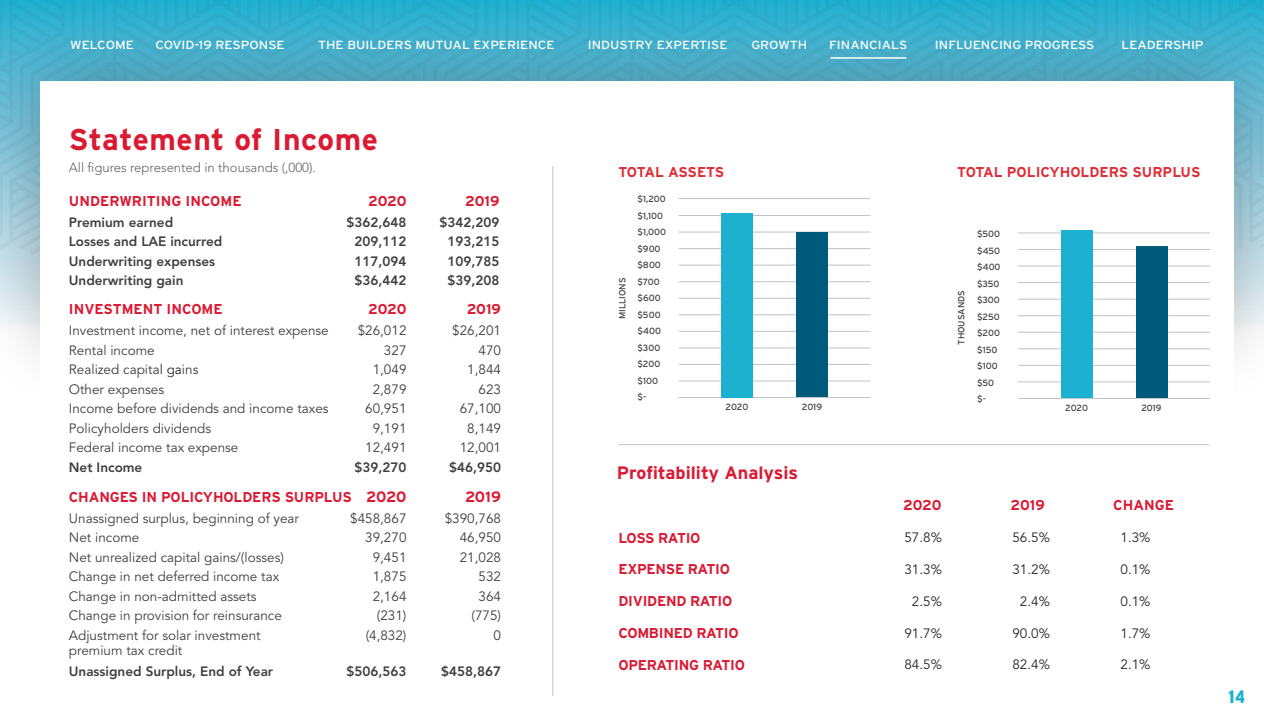
<style>
.page{position:relative;width:1264px;height:724px;background:#fff}
.page>*{position:absolute;margin:0;border:0;box-sizing:border-box;transform-origin:0 0}
.t1{font:700 30px "Interstate";letter-spacing:.02em;color:#da1a32}
.t2{font:700 18px "Interstate";color:#da1a32}
.t3{font:900 condensed 18px "Interstate";color:#1cb1d1}
.t4{font:700 15px "Interstate";color:#da1a32}
.t5{font:700 14.25px "Interstate";letter-spacing:-.02em;color:#da1a32}
.t6{font:700 14.25px "Interstate";color:#da1a32}
.t7{font:700 14.25px "Interstate";color:#dc2e38}
.t8{font:700 14.25px "Interstate";letter-spacing:-.025em;color:#dc2e38}
.t9{font:13.5px "Avenir";color:#403f41}
.t10{font:800 13.5px "Avenir";color:#403f41}
.t11{font:13.5px "Avenir";color:#292829}
.t12{font:300 13.2px "Avenir";color:#636466}
.t13{font:11.7px "Interstate";color:#fff;scale:1.12 1}
.t14{font:9px/16.5px "Interstate";color:#403f41}
.s1{color:#292829}
.s2{font-size:15px}
</style>
<div class="page">
<div style="left:0;top:0;width:1264px;height:13px;background:#23afcf"></div>
<div style="left:0;top:13px;width:1264px;height:396px;background:#000;opacity:.27"></div>
<div style="left:40px;top:81px;width:1193px;height:643px;background:#fff"></div>
<hr style="left:678px;top:215px;width:192px;height:1px;background:#b9bbbd">
<hr style="left:678px;top:232px;width:192px;height:1px;background:#b9bbbd">
<hr style="left:678px;top:248px;width:192px;height:1px;background:#b9bbbd">
<hr style="left:678px;top:265px;width:192px;height:1px;background:#b9bbbd">
<hr style="left:678px;top:281px;width:192px;height:1px;background:#b9bbbd">
<hr style="left:678px;top:298px;width:192px;height:1px;background:#b9bbbd">
<hr style="left:678px;top:380px;width:192px;height:1px;background:#b9bbbd">
<hr style="left:678px;top:314px;width:192px;height:1px;background:#b9bbbd">
<hr style="left:678px;top:397px;width:192px;height:1px;background:#b9bbbd">
<hr style="left:678px;top:331px;width:192px;height:1px;background:#b9bbbd">
<hr style="left:678px;top:347px;width:192px;height:1px;background:#b9bbbd">
<hr style="left:678px;top:364px;width:192px;height:1px;background:#b9bbbd">
<div style="left:796px;top:232px;width:32px;height:165px;background:#005a7c"></div>
<hr style="left:1018px;top:249px;width:192px;height:1px;background:#b9bbbd">
<hr style="left:1018px;top:266px;width:192px;height:1px;background:#b9bbbd">
<hr style="left:1018px;top:282px;width:192px;height:1px;background:#b9bbbd">
<hr style="left:1018px;top:299px;width:192px;height:1px;background:#b9bbbd">
<hr style="left:1018px;top:315px;width:192px;height:1px;background:#b9bbbd">
<hr style="left:1018px;top:332px;width:192px;height:1px;background:#b9bbbd">
<hr style="left:1018px;top:348px;width:192px;height:1px;background:#b9bbbd">
<hr style="left:1018px;top:365px;width:192px;height:1px;background:#b9bbbd">
<hr style="left:1018px;top:381px;width:192px;height:1px;background:#b9bbbd">
<hr style="left:1018px;top:398px;width:192px;height:1px;background:#b9bbbd">
<div style="left:1135px;top:247px;width:32px;height:151px;background:#005a7c"></div>
<hr style="left:1018px;top:232px;width:192px;height:1px;background:#b9bbbd">
<hr style="left:678px;top:198px;width:192px;height:1px;background:#b9bbbd">
<div style="left:721px;top:213px;width:32px;height:184px;background:#1cb1d1"></div>
<hr style="left:552px;top:166px;width:1px;height:530px;background:#c0c2c4">
<hr style="left:618px;top:444px;width:591px;height:1px;background:#c0c2c4">
<div style="left:1060px;top:230px;width:32px;height:168px;background:#1cb1d1"></div>
<hr style="left:830px;top:57px;width:76px;height:2px;background:#fff">
<p class="t13" style="left:70px;top:38px;width:58px">WELCOME</p>
<p class="t13" style="left:155px;top:38px;width:117px">COVID-19 RESPONSE</p>
<p class="t13" style="left:318px;top:38px;width:213px">THE BUILDERS MUTUAL EXPERIENCE</p>
<p class="t13" style="left:588px;top:38px;width:126px">INDUSTRY EXPERTISE</p>
<p class="t13" style="left:751px;top:38px;width:51px">GROWTH</p>
<p class="t13" style="left:829px;top:38px;width:71px">FINANCIALS</p>
<p class="t13" style="left:935px;top:38px;width:144px">INFLUENCING PROGRESS</p>
<p class="t13" style="left:1121px;top:38px;width:75px">LEADERSHIP</p>
<h1 class="t1" style="left:69px;top:122px;width:311px">Statement of Income</h1>
<p class="t12" style="left:69px;top:160px;width:248px">All figures represented in thousands (,000).</p>
<p class="t6" style="left:69px;top:192px;width:174px">UNDERWRITING INCOME</p>
<p class="t5" style="left:368px;top:192px;width:40px">2020</p>
<p class="t5" style="left:465px;top:192px;width:36px">2019</p>
<p class="t10" style="left:69px;top:214px;width:106px">Premium earned</p>
<p class="t10" style="left:346px;top:214px;width:61px">$362,648</p>
<p class="t10" style="left:439px;top:214px;width:61px">$342,209</p>
<p class="t10" style="left:69px;top:233px;width:155px">Losses and LAE incurred</p>
<p class="t10" style="left:354px;top:233px;width:53px">209,112</p>
<p class="t10" style="left:447px;top:233px;width:53px">193,215</p>
<p class="t10" style="left:69px;top:253px;width:148px">Underwriting expenses</p>
<p class="t10" style="left:354px;top:253px;width:53px">117,094</p>
<p class="t10" style="left:447px;top:253px;width:53px">109,785</p>
<p class="t10" style="left:69px;top:272px;width:116px">Underwriting gain</p>
<p class="t10" style="left:354px;top:272px;width:53px">$36,442</p>
<p class="t10" style="left:447px;top:272px;width:53px">$39,208</p>
<p class="t6" style="left:69px;top:300px;width:155px">INVESTMENT INCOME</p>
<p class="t5" style="left:368px;top:300px;width:40px">2020</p>
<p class="t5" style="left:467px;top:300px;width:36px">2019</p>
<p class="t9" style="left:69px;top:323px;width:261px">Investment income, net of interest expense</p>
<p class="t9" style="left:358px;top:323px;width:50px">$26,012</p>
<p class="t9" style="left:452px;top:323px;width:50px">$26,201</p>
<p class="t9" style="left:69px;top:342px;width:87px">Rental income</p>
<p class="t9" style="left:384px;top:342px;width:24px">327</p>
<p class="t9" style="left:478px;top:342px;width:24px">470</p>
<p class="t9" style="left:69px;top:362px;width:131px">Realized capita<span class="s1">l ga</span>ins</p>
<p class="t9" style="left:373px;top:362px;width:35px">1,049</p>
<p class="t9" style="left:467px;top:362px;width:35px">1,844</p>
<p class="t9" style="left:69px;top:381px;width:97px">Other expenses</p>
<p class="t9" style="left:373px;top:381px;width:35px">2,879</p>
<p class="t9" style="left:478px;top:381px;width:24px">623</p>
<p class="t9" style="left:69px;top:401px;width:261px">Income before dividends and income taxes</p>
<p class="t9" style="left:365px;top:401px;width:43px">60,951</p>
<p class="t9" style="left:460px;top:401px;width:43px">67,100</p>
<p class="t9" style="left:69px;top:420px;width:144px">Policyholders dividends</p>
<p class="t9" style="left:373px;top:420px;width:35px">9,191</p>
<p class="t9" style="left:467px;top:420px;width:35px">8,149</p>
<p class="t9" style="left:69px;top:440px;width:171px">Federal income tax expense</p>
<p class="t9" style="left:365px;top:440px;width:43px">12,491</p>
<p class="t9" style="left:460px;top:440px;width:43px">12,001</p>
<p class="t10" style="left:69px;top:459px;width:75px">Net Income</p>
<p class="t10" style="left:354px;top:459px;width:53px">$39,270</p>
<p class="t10" style="left:449px;top:459px;width:53px">$46,950</p>
<p class="t5" style="left:69px;top:488px;width:339px">CHANGES IN POLICYHOLDERS SURPLUS <span class="s2">2020</span></p>
<p class="t4" style="left:465px;top:487px;width:37px">2019</p>
<p class="t9" style="left:69px;top:510px;width:232px">Unassigned surplus, beginning of year</p>
<p class="t9" style="left:350px;top:510px;width:58px">$458,867</p>
<p class="t9" style="left:445px;top:510px;width:58px">$390,768</p>
<p class="t9" style="left:69px;top:530px;width:72px">Net income</p>
<p class="t9" style="left:365px;top:530px;width:43px">39,270</p>
<p class="t9" style="left:460px;top:530px;width:43px">46,950</p>
<p class="t9" style="left:69px;top:549px;width:217px">Net unrealized capital gains/(losses)</p>
<p class="t9" style="left:373px;top:549px;width:35px">9,451</p>
<p class="t9" style="left:460px;top:549px;width:43px">21,028</p>
<p class="t9" style="left:69px;top:569px;width:212px">Change in net deferred income tax</p>
<p class="t9" style="left:373px;top:569px;width:35px">1,875</p>
<p class="t9" style="left:478px;top:569px;width:24px">532</p>
<p class="t9" style="left:69px;top:588px;width:189px">Change in non-admitted assets</p>
<p class="t9" style="left:373px;top:588px;width:35px">2,164</p>
<p class="t9" style="left:478px;top:588px;width:24px">364</p>
<p class="t9" style="left:69px;top:608px;width:215px">Change in provision for reinsurance</p>
<p class="t9" style="left:377px;top:608px;width:31px">(231)</p>
<p class="t9" style="left:471px;top:608px;width:31px">(775)</p>
<p class="t9" style="left:69px;top:627px;width:193px">Adjustment for solar investment</p>
<p class="t9" style="left:366px;top:627px;width:42px">(4,832)</p>
<p class="t9" style="left:493px;top:627px;width:9px">0</p>
<p class="t9" style="left:69px;top:642px;width:115px">premium tax credit</p>
<p class="t10" style="left:69px;top:663px;width:206px">Unassigned Surplus, End of Year</p>
<p class="t10" style="left:346px;top:663px;width:61px">$506,563</p>
<p class="t10" style="left:441px;top:663px;width:61px">$458,867</p>
<p class="t8" style="left:618px;top:164px;width:107px">TOTAL ASSETS</p>
<p class="t7" style="left:957px;top:164px;width:245px">TOTAL POLICYHOLDERS SURPLUS</p>
<p class="t14" style="left:614px;top:319px;width:43px;rotate:-90deg">MILLIONS</p>
<p class="t14" style="left:637px;top:190px;width:30px">$1,200 $1,100 $1,000 $900 $800 $700 $600 $500 $400 $300 $200 $100 $-</p>
<p class="t14" style="left:725px;top:398px;width:24px">2020</p>
<p class="t14" style="left:802px;top:398px;width:22px">2019</p>
<h2 class="t2" style="left:617px;top:462px;width:183px">Profitability Analysis</h2>
<p class="t14" style="left:953px;top:345px;width:56px;rotate:-90deg">THOUSANDS</p>
<p class="t14" style="left:977px;top:226px;width:25px">$500 $450 $400 $350 $300 $250 $200 $150 $100 $50 $-</p>
<p class="t14" style="left:1065px;top:399px;width:24px">2020</p>
<p class="t14" style="left:1141px;top:399px;width:22px">2019</p>
<p class="t5" style="left:903px;top:496px;width:40px">2020</p>
<p class="t5" style="left:1010px;top:496px;width:36px">2019</p>
<p class="t5" style="left:1113px;top:496px;width:62px">CHANGE</p>
<p class="t5" style="left:618px;top:529px;width:84px">LOSS RATIO</p>
<p class="t11" style="left:904px;top:530px;width:39px">57.8%</p>
<p class="t11" style="left:1012px;top:530px;width:39px">56.5%</p>
<p class="t11" style="left:1120px;top:530px;width:32px">1.3%</p>
<p class="t5" style="left:618px;top:560px;width:113px">EXPENSE RATIO</p>
<p class="t11" style="left:904px;top:561px;width:39px">31.3%</p>
<p class="t11" style="left:1012px;top:561px;width:39px">31.2%</p>
<p class="t11" style="left:1120px;top:561px;width:32px">0.1%</p>
<p class="t5" style="left:618px;top:592px;width:115px">DIVIDEND RATIO</p>
<p class="t11" style="left:912px;top:594px;width:32px">2.5%</p>
<p class="t11" style="left:1020px;top:594px;width:32px">2.4%</p>
<p class="t11" style="left:1120px;top:594px;width:32px">0.1%</p>
<p class="t5" style="left:618px;top:624px;width:122px">COMBINED RATIO</p>
<p class="t11" style="left:904px;top:625px;width:39px">91.7%</p>
<p class="t11" style="left:1012px;top:625px;width:39px">90.0%</p>
<p class="t11" style="left:1120px;top:625px;width:32px">1.7%</p>
<p class="t5" style="left:618px;top:656px;width:128px">OPERATING RATIO</p>
<p class="t11" style="left:904px;top:656px;width:39px">84.5%</p>
<p class="t11" style="left:1012px;top:656px;width:39px">82.4%</p>
<p class="t11" style="left:1120px;top:656px;width:32px">2.1%</p>
<h2 class="t3" style="left:1228px;top:686px;width:18px">14</h2>
</div>
